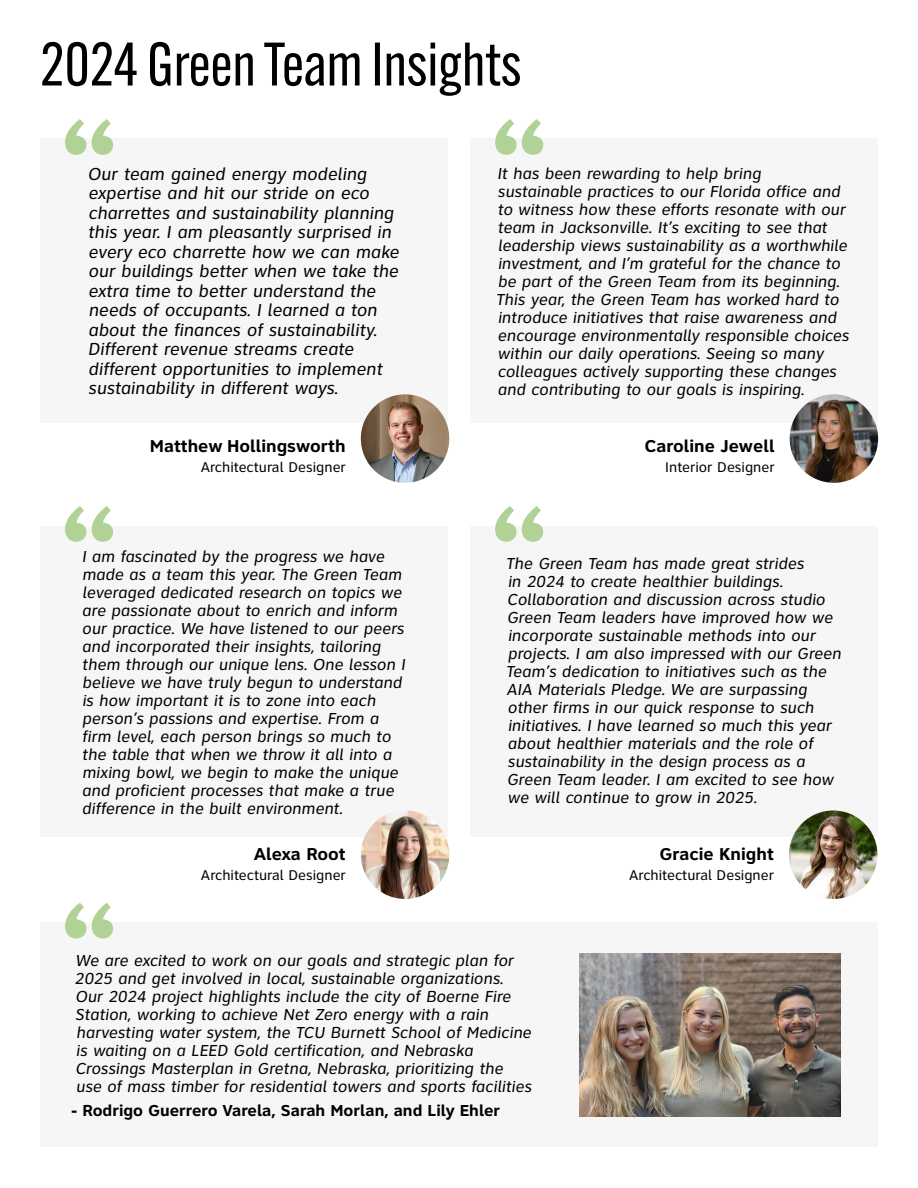
<style>
.page{position:relative;width:918px;height:1188px;background:#fff}
.page>*{position:absolute;margin:0;border:0;box-sizing:border-box;transform-origin:0 0}
.t1{font:176.4px "Neue Aachen Pro";color:#b0d297}
.t2{font:60px "Alternate Gothic ATF";color:#000}
.t3{font:italic 18px/19.5px "Clearview ATT";color:#000}
.t4{font:700 17.85px "Clearview ATT";color:#000}
.t5{font:italic 16.5px/18px "Clearview ATT";color:#000}
.t6{font:700 16.5px "Clearview ATT";color:#000}
.t7{font:14.55px "Clearview ATT";color:#000}
</style>
<div class="page">
<div style="left:40px;top:922px;width:838px;height:226px;background:#f6f6f6"></div>
<div style="left:471px;top:526px;width:407px;height:311px;background:#f6f6f6"></div>
<div style="left:40px;top:526px;width:408px;height:311px;background:#f6f6f6"></div>
<div style="left:470px;top:138px;width:408px;height:285px;background:#f6f6f6"></div>
<div style="left:40px;top:138px;width:408px;height:285px;background:#f6f6f6"></div>
<img style="left:361px;top:394px;width:88px;height:89px;border-radius:44px">
<img style="left:790px;top:394px;width:88px;height:89px;border-radius:44px">
<img style="left:579px;top:954px;width:261px;height:162px">
<img style="left:361px;top:810px;width:88px;height:89px;border-radius:44px">
<img style="left:789px;top:810px;width:89px;height:89px;border-radius:44px">
<h2 class="t2" style="left:40px;top:28px;width:483px">2024 Green Team Insights</h2>
<h1 class="t1" style="left:56px;top:85px;width:67px">“</h1>
<p class="t3" style="left:87px;top:164px;width:313px">Our team gained energy modeling expertise and hit our stride on eco charrettes and sustainability planning this year. I am pleasantly surprised in every eco charrette how we can make our buildings better when we take the extra time to better understand the needs of occupants. I learned a ton about the finances of sustainability.<br>Different revenue streams create different opportunities to implement sustainability in different ways.</p>
<p class="t4" style="left:150px;top:436px;width:197px">Matthew Hollingsworth</p>
<p class="t7" style="left:201px;top:459px;width:147px">Architectural Designer</p>
<h1 class="t1" style="left:486px;top:85px;width:67px">“</h1>
<p class="t5" style="left:496px;top:164px;width:354px">It has been rewarding to help bring<br>sustainable practices to our Florida office and to witness how these efforts resonate with our team in Jacksonville. It’s exciting to see that leadership views sustainability as a worthwhile investment, and I’m grateful for the chance to be part of the Green Team from its beginning.<br>This year, the Green Team has worked hard to introduce initiatives that raise awareness and encourage environmentally responsible choices within our daily operations. Seeing so many colleagues actively supporting these changes and contributing to our goals is inspiring.</p>
<p class="t4" style="left:645px;top:436px;width:132px">Caroline Jewell</p>
<p class="t7" style="left:665px;top:459px;width:111px">Interior Designer</p>
<h1 class="t1" style="left:56px;top:472px;width:67px">“</h1>
<h1 class="t1" style="left:486px;top:472px;width:67px">“</h1>
<p class="t5" style="left:82px;top:547px;width:325px">I am fascinated by the progress we have made as a team this year. The Green Team leveraged dedicated research on topics we are passionate about to enrich and inform our practice. We have listened to our peers and incorporated their insights, tailoring them through our unique lens. One lesson I believe we have truly begun to understand is how important it is to zone into each person’s passions and expertise. From a firm level, each person brings so much to the table that when we throw it all into a mixing bowl, we begin to make the unique and proficient processes that make a true difference in the built environment.</p>
<p class="t5" style="left:506px;top:554px;width:337px">The Green Team has made great strides<br>in 2024 to create healthier buildings.<br>Collaboration and discussion across studio Green Team leaders have improved how we incorporate sustainable methods into our projects. I am also impressed with our Green Team’s dedication to initiatives such as the AIA Materials Pledge. We are surpassing other firms in our quick response to such initiatives. I have learned so much this year about healthier materials and the role of sustainability in the design process as a Green Team leader. I am excited to see how we will continue to grow in 2025.</p>
<p class="t4" style="left:254px;top:844px;width:94px">Alexa Root</p>
<p class="t7" style="left:201px;top:867px;width:146px">Architectural Designer</p>
<p class="t4" style="left:660px;top:844px;width:116px">Gracie Knight</p>
<p class="t7" style="left:629px;top:867px;width:146px">Architectural Designer</p>
<h1 class="t1" style="left:56px;top:869px;width:67px">“</h1>
<p class="t5" style="left:75px;top:952px;width:459px">We are excited to work on our goals and strategic plan for 2025 and get involved in local, sustainable organizations.<br>Our 2024 project highlights include the city of Boerne Fire Station, working to achieve Net Zero energy with a rain harvesting water system, the TCU Burnett School of Medicine is waiting on a LEED Gold certification, and Nebraska Crossings Masterplan in Gretna, Nebraska, prioritizing the use of mass timber for residential towers and sports facilities</p>
<p class="t6" style="left:71px;top:1101px;width:430px">- Rodrigo Guerrero Varela, Sarah Morlan, and Lily Ehler</p>
</div>
